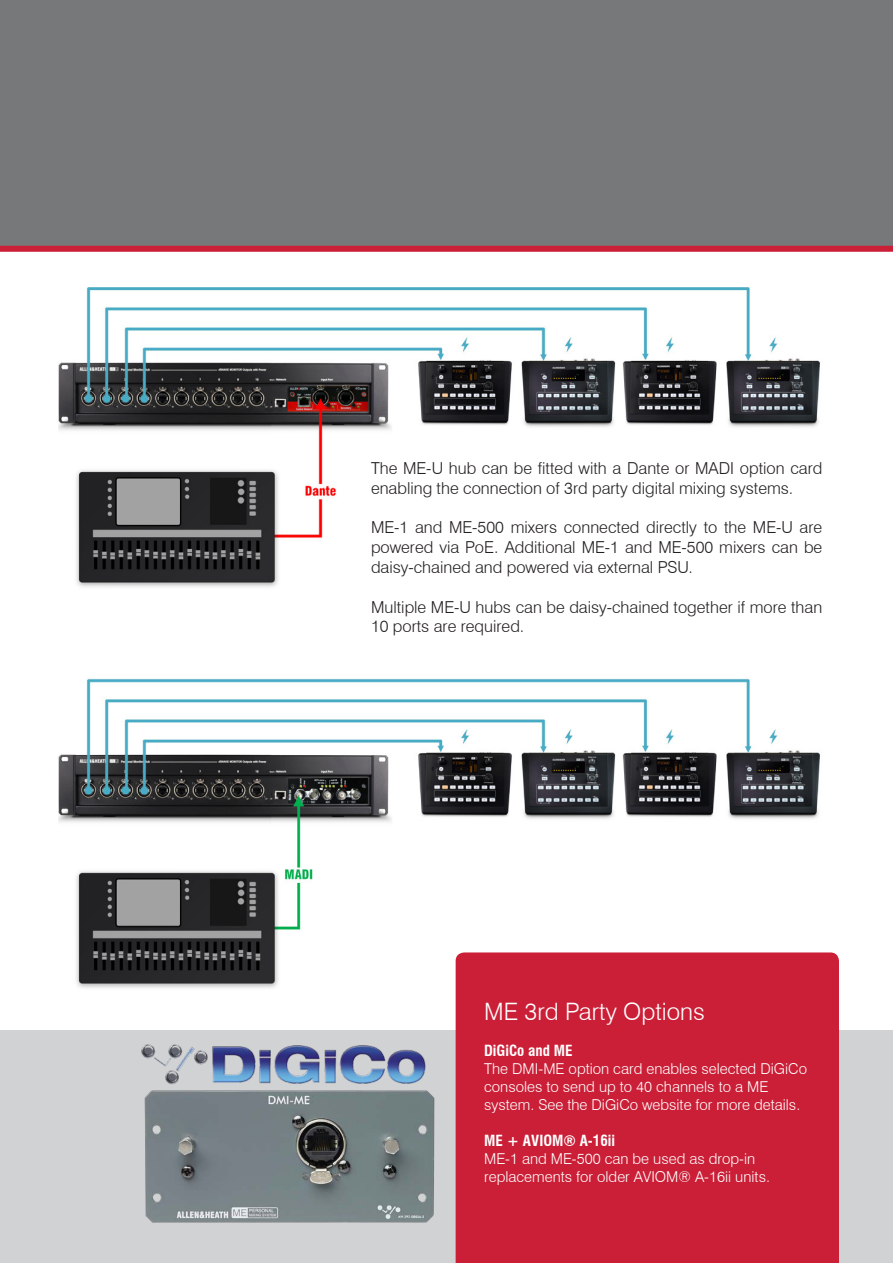
<style>
.page{position:relative;width:893px;height:1263px;background:#fff}
.page>*{position:absolute;margin:0;border:0;box-sizing:border-box;transform-origin:0 0}
.t1{font:300 24px "Swiss 721 BT";color:#fff}
.t2{font:300 16.5px/19.8px "Swiss 721 BT";color:#221f1f}
.t3{font:300 15px/18px "Swiss 721 BT";color:#fff}
.t4{font:700 condensed 15px "Swiss 721 BT";color:#fff}
</style>
<div class="page">
<div style="left:0;top:1030px;width:893px;height:233px;background:#d1d2d4"></div>
<img style="left:59px;top:287px;width:761px;height:714px">
<div style="left:456px;top:952px;width:383px;height:311px;background:#cb1f37"></div>
<div style="left:0;top:0;width:893px;height:247px;background:#76787a"></div>
<div style="left:0;top:246px;width:893px;height:6px;background:#cb1f37"></div>
<img style="left:144px;top:1062px;width:316px;height:195px">
<img style="left:141px;top:1044px;width:289px;height:48px">
<p class="t2" style="left:371px;top:460px;width:453px">The ME-U hub can be fitted with a Dante or MADI option card enabling the connection of 3rd party digital mixing systems.</p>
<p class="t2" style="left:371px;top:519px;width:453px;text-align:justify">ME-1 and ME-500 mixers connected directly to the ME-U are powered via PoE. Additional ME-1 and ME-500 mixers can be daisy-chained and powered via external PSU.</p>
<p class="t2" style="left:371px;top:598px;width:453px">Multiple ME-U hubs can be daisy-chained together if more than<br>10 ports are required.</p>
<h1 class="t1" style="left:484px;top:1002px;width:222px">ME 3rd Party Options</h1>
<p class="t4" style="left:484px;top:1044px;width:90px">DiGiCo and ME</p>
<p class="t3" style="left:484px;top:1061px;width:324px">The DMI-ME option card enables selected DiGiCo consoles to send up to 40 channels to a ME system. See the DiGiCo website for more details.</p>
<p class="t4" style="left:484px;top:1134px;width:132px">ME + AVIOM® A-16ii</p>
<p class="t3" style="left:484px;top:1151px;width:287px">ME-1 and ME-500 can be used as drop-in replacements for older AVIOM® A-16ii units.</p>
</div>
